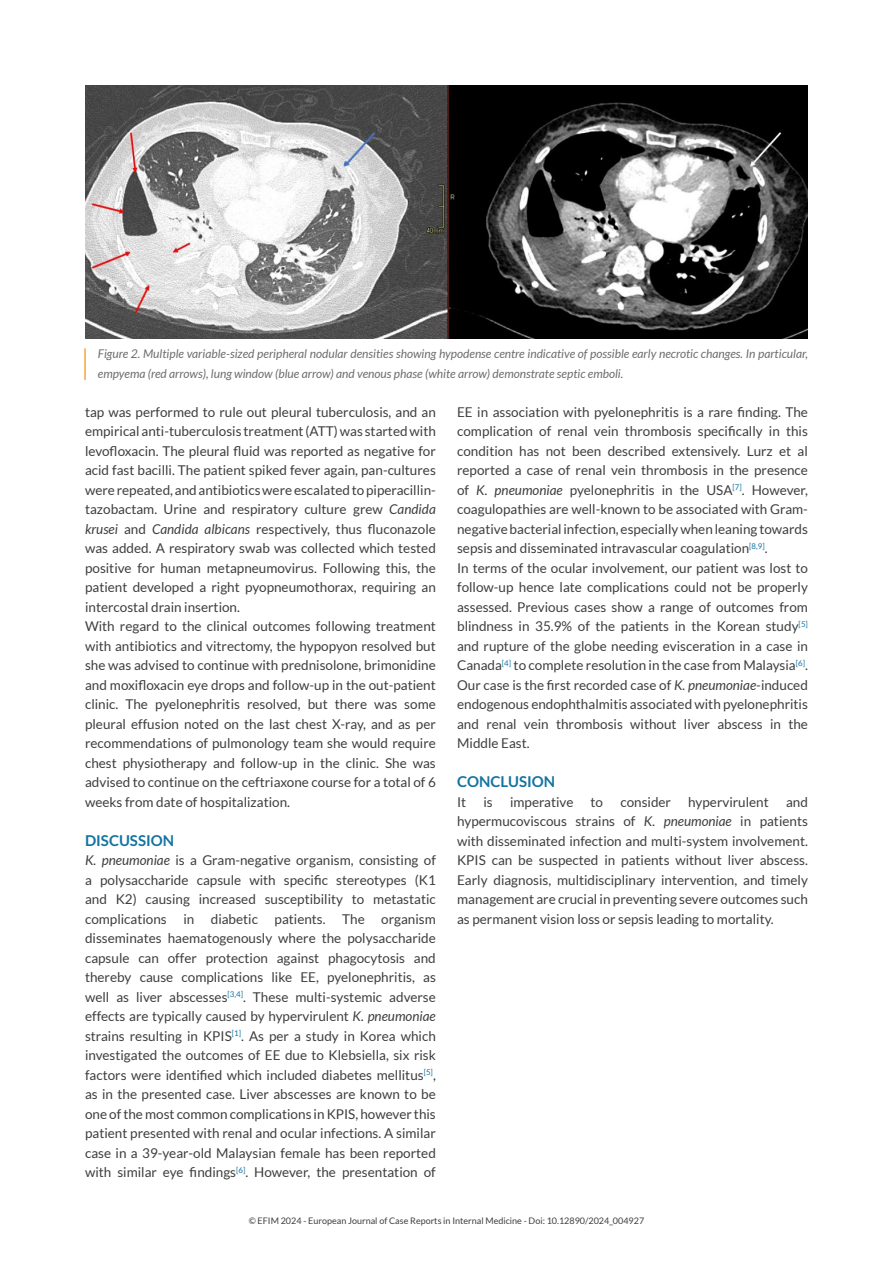
<style>
.page{position:relative;width:893px;height:1263px;background:#fff}
.page>*{position:absolute;margin:0;border:0;box-sizing:border-box;transform-origin:0 0}
.titoletti{font:700 15px "Lato";color:#1373a1}
.testo_normale{font:13.5px/19.5px "Lato";color:#3e3e3f;text-align:justify}
.dida{font:italic 12px/19.5px "Lato";color:#6c6d70}
.t1{font:9px "Lato";color:#3e3e3f}
.s1{font-style:italic}
</style>
<div class="page">
<hr style="left:84px;top:348px;width:2px;height:32px;background:#faa633">
<img style="left:85px;top:85px;width:723px;height:254px">
<p class="dida" style="left:98px;top:344px;width:712px">Figure 2. Multiple variable-sized peripheral nodular densities showing hypodense centre indicative of possible early necrotic changes. In particular, empyema (red arrows), lung window (blue arrow) and venous phase (white arrow) demonstrate septic emboli.</p>
<p class="testo_normale" style="left:85px;top:402px;width:352px">tap was performed to rule out pleural tuberculosis, and an empirical anti-tuberculosis treatment (ATT) was started with levofloxacin. The pleural fluid was reported as negative for acid fast bacilli. The patient spiked fever again, pan-cultures were repeated, and antibiotics were escalated to piperacillin&shy;tazobactam. Urine and respiratory culture grew <span class="s1">Candida krusei</span> and <span class="s1">Candida albicans</span> respectively, thus fluconazole was added. A respiratory swab was collected which tested positive for human metapneumovirus. Following this, the patient developed a right pyopneumothorax, requiring an intercostal drain insertion.</p>
<p class="testo_normale" style="left:85px;top:616px;width:352px">With regard to the clinical outcomes following treatment with antibiotics and vitrectomy, the hypopyon resolved but she was advised to continue with prednisolone, brimonidine and moxifloxacin eye drops and follow-up in the out-patient clinic. The pyelonephritis resolved, but there was some pleural effusion noted on the last chest X-ray, and as per recommendations of pulmonology team she would require chest physiotherapy and follow-up in the clinic. She was advised to continue on the ceftriaxone course for a total of 6 weeks from date of hospitalization.</p>
<p class="titoletti" style="left:85px;top:831px;width:91px">DISCUSSION</p>
<p class="testo_normale" style="left:85px;top:850px;width:352px"><span class="s1">K. pneumoniae</span> is a Gram-negative organism, consisting of a polysaccharide capsule with specific stereotypes (K1 and K2) causing increased susceptibility to metastatic complications in diabetic patients. The organism disseminates haematogenously where the polysaccharide capsule can offer protection against phagocytosis and thereby cause complications like EE, pyelonephritis, as well as liver abscesses<sup>[3,4]</sup>. These multi-systemic adverse effects are typically caused by hypervirulent <span class="s1">K. pneumoniae </span>strains resulting in KPIS<sup>[1]</sup>. As per a study in Korea which investigated the outcomes of EE due to Klebsiella, six risk factors were identified which included diabetes mellitus<sup>[5]</sup>, as in the presented case. Liver abscesses are known to be one of the most common complications in KPIS, however this patient presented with renal and ocular infections. A similar case in a 39-year-old Malaysian female has been reported with similar eye findings<sup>[6]</sup>. However, the presentation of</p>
<p class="testo_normale" style="left:457px;top:402px;width:352px">EE in association with pyelonephritis is a rare finding. The complication of renal vein thrombosis specifically in this condition has not been described extensively. Lurz et al reported a case of renal vein thrombosis in the presence of <span class="s1">K. pneumoniae</span> pyelonephritis in the USA<sup>[7]</sup>. However, coagulopathies are well-known to be associated with Gram&shy;negative bacterial infection, especially when leaning towards sepsis and disseminated intravascular coagulation<sup>[8,9]</sup>.</p>
<p class="testo_normale" style="left:457px;top:558px;width:352px">In terms of the ocular involvement, our patient was lost to follow-up hence late complications could not be properly assessed. Previous cases show a range of outcomes from blindness in 35.9% of the patients in the Korean study<sup>[5] </sup>and rupture of the globe needing evisceration in a case in Canada<sup>[4]</sup> to complete resolution in the case from Malaysia<sup>[6]</sup>.<br>Our case is the first recorded case of <span class="s1">K. pneumoniae</span>-induced endogenous endophthalmitis associated with pyelonephritis and renal vein thrombosis without liver abscess in the Middle East.</p>
<p class="titoletti" style="left:457px;top:773px;width:100px">CONCLUSION</p>
<p class="testo_normale" style="left:457px;top:792px;width:11px">It</p>
<p class="testo_normale" style="left:483px;top:792px;width:11px">is</p>
<p class="testo_normale" style="left:510px;top:792px;width:65px">imperative</p>
<p class="testo_normale" style="left:591px;top:792px;width:14px">to</p>
<p class="testo_normale" style="left:620px;top:792px;width:52px">consider</p>
<p class="testo_normale" style="left:688px;top:792px;width:82px">hypervirulent</p>
<p class="testo_normale" style="left:457px;top:792px;width:352px;text-indent:329px">and hypermucoviscous strains of <span class="s1">K. pneumoniae</span> in patients with disseminated infection and multi-system involvement.<br>KPIS can be suspected in patients without liver abscess.<br>Early diagnosis, multidisciplinary intervention, and timely management are crucial in preventing severe outcomes such as permanent vision loss or sepsis leading to mortality.</p>
<p class="t1" style="left:249px;top:1215px;width:397px">© EFIM 2024 - European Journal of Case Reports in Internal Medicine - Doi: 10.12890/2024_004927</p>
</div>
